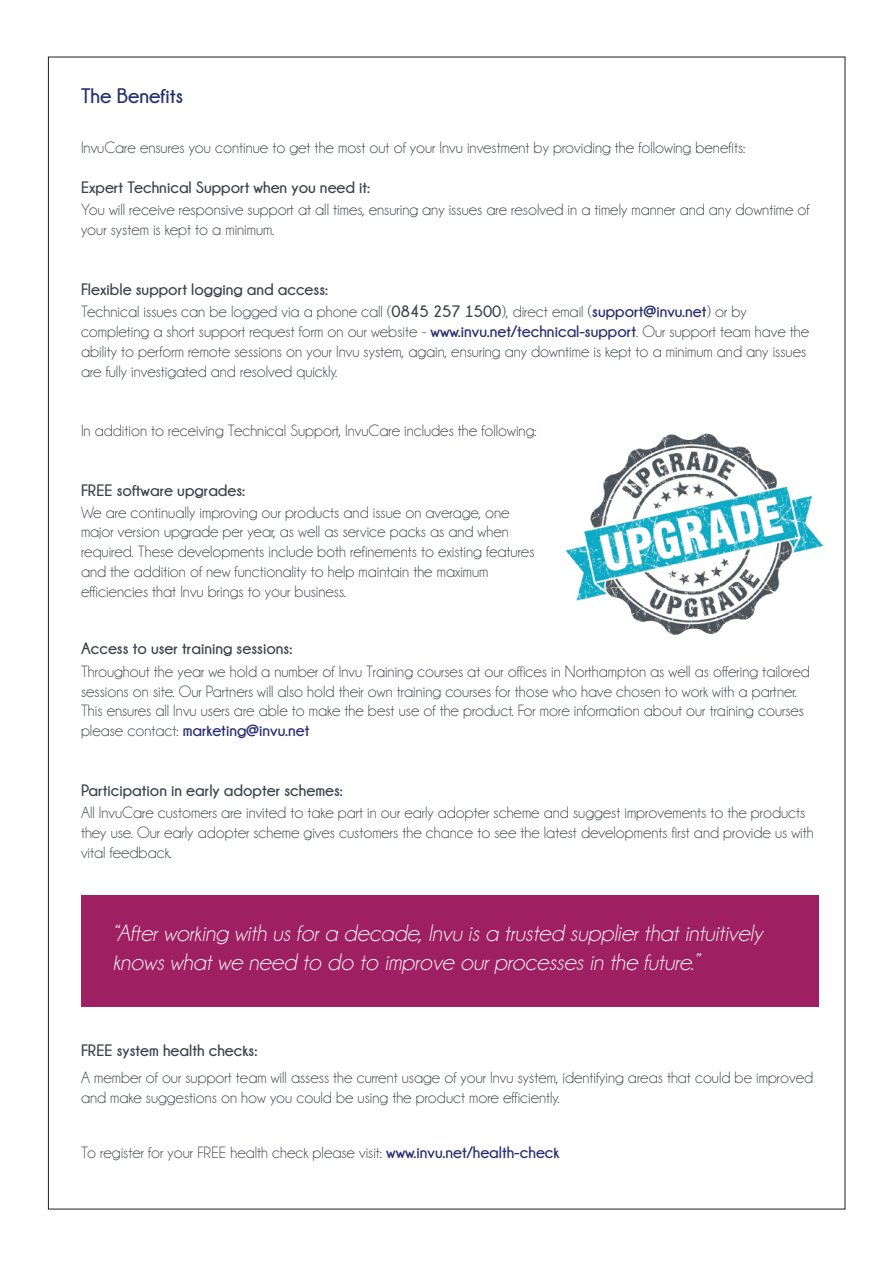
<style>
.page{position:relative;width:893px;height:1263px;background:#fff}
.page>*{position:absolute;margin:0;border:0;box-sizing:border-box;transform-origin:0 0}
.t1{font:italic 24px/28.8px "Champagne&Limousines";color:#f9f6f7}
.t2{font:700 21px "Champagne&Limousines";color:#263170}
.t3{font:16.5px/19.8px "Champagne&Limousines";color:#3e434e}
.t4{font:700 16.5px "Champagne&Limousines";color:#3e434e}
.s1{font-weight:700}
.s2{font-weight:700;color:#292f70}
</style>
<div class="page">
<img style="left:565px;top:433px;width:259px;height:202px">
<div style="left:81px;top:895px;width:737px;height:112px;background:#9e2063"></div>
<p class="t2" style="left:81px;top:84px;width:104px">The Benefits</p>
<p class="t3" style="left:81px;top:138px;width:666px">InvuCare ensures you continue to get the most out of your Invu investment by providing the following benefits:</p>
<p class="t4" style="left:81px;top:178px;width:291px">Expert Technical Support when you need it:</p>
<p class="t3" style="left:81px;top:200px;width:730px">You will receive responsive support at all times, ensuring any issues are resolved in a timely manner and any downtime of your system is kept to a minimum.</p>
<p class="t3" style="left:81px;top:278px;width:667px;line-height:22.8px"><span class="s1">Flexible support logging and access:<br></span>Technical issues can be logged via a phone call (<span class="s1">0845 257 1500</span>), direct email (<span class="s2">support@invu.net</span>) or by</p>
<p class="t3" style="left:81px;top:322px;width:730px">completing a short support request form on our website - <span class="s2">www.invu.net/technical-support</span>. Our support team have the ability to perform remote sessions on your Invu system, again, ensuring any downtime is kept to a minimum and any issues are fully investigated and resolved quickly.</p>
<p class="t3" style="left:81px;top:421px;width:457px">In addition to receiving Technical Support, InvuCare includes the following:</p>
<p class="t4" style="left:81px;top:481px;width:166px">FREE software upgrades:</p>
<p class="t3" style="left:81px;top:502px;width:455px">We are continually improving our products and issue on average, one major version upgrade per year, as well as service packs as and when required. These developments include both refinements to existing features and the addition of new functionality to help maintain the maximum efficiencies that Invu brings to your business.</p>
<p class="t4" style="left:81px;top:639px;width:213px">Access to user training sessions:</p>
<p class="t3" style="left:81px;top:661px;width:730px">Throughout the year we hold a number of Invu Training courses at our offices in Northampton as well as offering tailored sessions on site. Our Partners will also hold their own training courses for those who have chosen to work with a partner.<br>This ensures all Invu users are able to make the best use of the product. For more information about our training courses please contact: <span class="s2">marketing@invu.net</span></p>
<p class="t4" style="left:81px;top:781px;width:263px">Participation in early adopter schemes:</p>
<p class="t3" style="left:81px;top:803px;width:734px">All InvuCare customers are invited to take part in our early adopter scheme and suggest improvements to the products they use. Our early adopter scheme gives customers the chance to see the latest developments first and provide us with vital feedback.</p>
<h1 class="t1" style="left:113px;top:919px;width:651px">“After working with us for a decade, Invu is a trusted supplier that intuitively knows what we need to do to improve our processes in the future.”</h1>
<p class="t4" style="left:81px;top:1041px;width:178px">FREE system health checks:</p>
<p class="t3" style="left:81px;top:1068px;width:734px">A member of our support team will assess the current usage of your Invu system, identifying areas that could be improved and make suggestions on how you could be using the product more efficiently.</p>
<p class="t3" style="left:81px;top:1142px;width:480px">To register for your FREE health check please visit: <span class="s2">www.invu.net/health-check</span></p>
</div>
